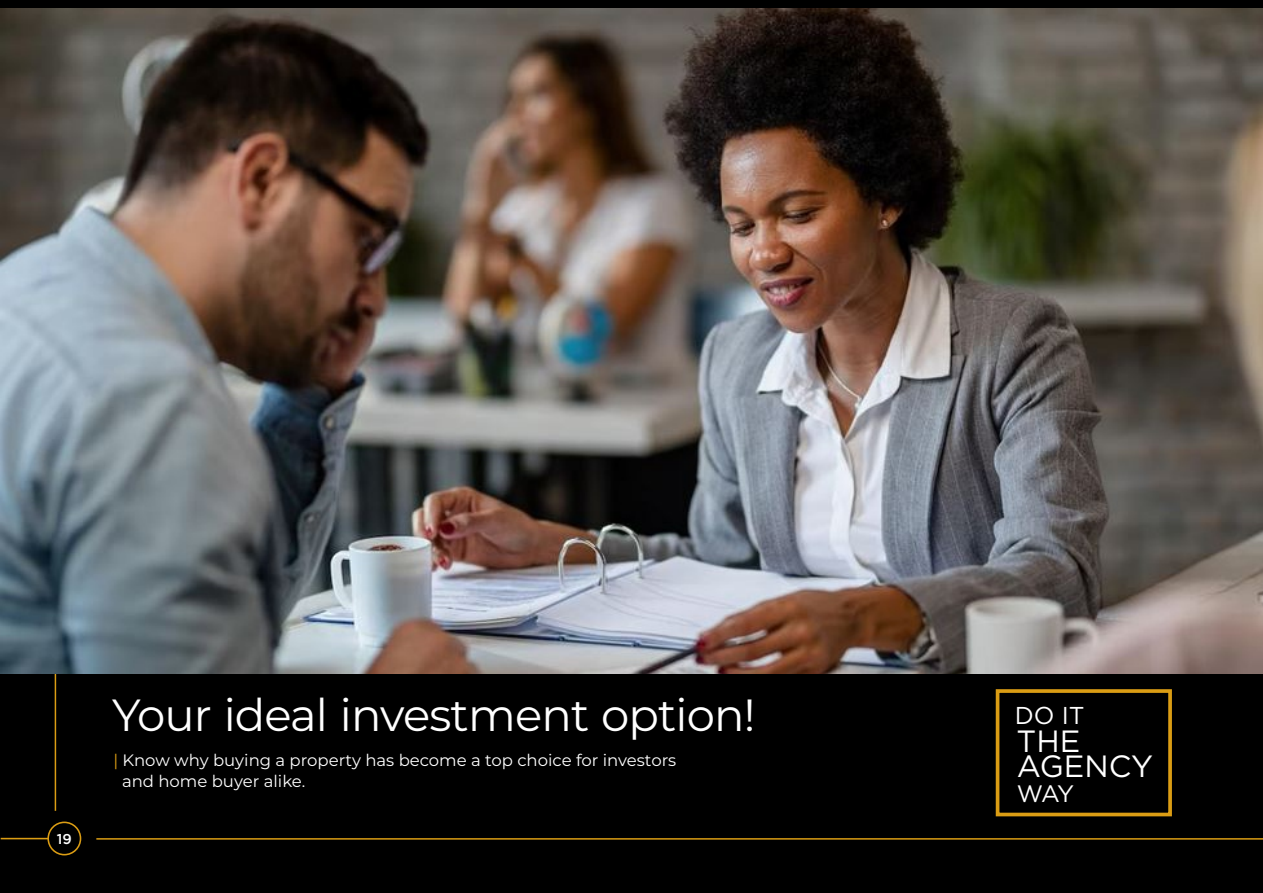
<style>
.page{position:relative;width:1263px;height:893px;background:#fff}
.page>*{position:absolute;margin:0;border:0;box-sizing:border-box;transform-origin:0 0}
.t1{font:45px "Montserrat";letter-spacing:-.02em;color:#fff}
.t2{font:30.75px/24.9px "Gotham";color:#fff}
.t3{font:24.45px "Gotham";color:#fff}
.t4{font:23.85px "Gotham";color:#fff}
.t5{font:16.5px/21.3px "Montserrat";color:#fff}
.t6{font:500 14.25px "Gotham";color:#fff}
.s1{color:#db9d14}
</style>
<div class="page">
<div style="left:1px;top:0;width:1262px;height:893px;background:#000"></div>
<hr style="left:96px;top:838px;width:1167px;height:2px;background:#db9d14">
<hr style="left:55px;top:641px;width:1px;height:170px;background:#db9d14">
<hr style="left:1px;top:838px;width:64px;height:1px;background:#db9d14">
<div style="left:48px;top:822px;width:33px;height:33px;background:#cc9212;border-radius:50%"></div>
<div style="left:47px;top:821px;width:34px;height:34px;background:#000;border:2px solid #db9d14;border-radius:50%"></div>
<img style="left:0;top:9px;width:1263px;height:664px">
<div style="left:996px;top:689px;width:176px;height:127px;border:4px solid #db9d14"></div>
<p class="t6" style="left:57px;top:833px;width:16px">19</p>
<h1 class="t1" style="left:112px;top:687px;width:645px">Your ideal investment option!</h1>
<p class="t5" style="left:122px;top:749px;width:556px;text-indent:-9px"><span class="s1">|</span> Know why buying a property has become a top choice for investors and home buyer alike.</p>
<h3 class="t3" style="left:1015px;top:706px;width:71px">DO IT</h3>
<h2 class="t2" style="left:1016px;top:731px;width:138px">THE<br>AGENCY</h2>
<h3 class="t4" style="left:1017px;top:785px;width:59px">WAY</h3>
</div>
